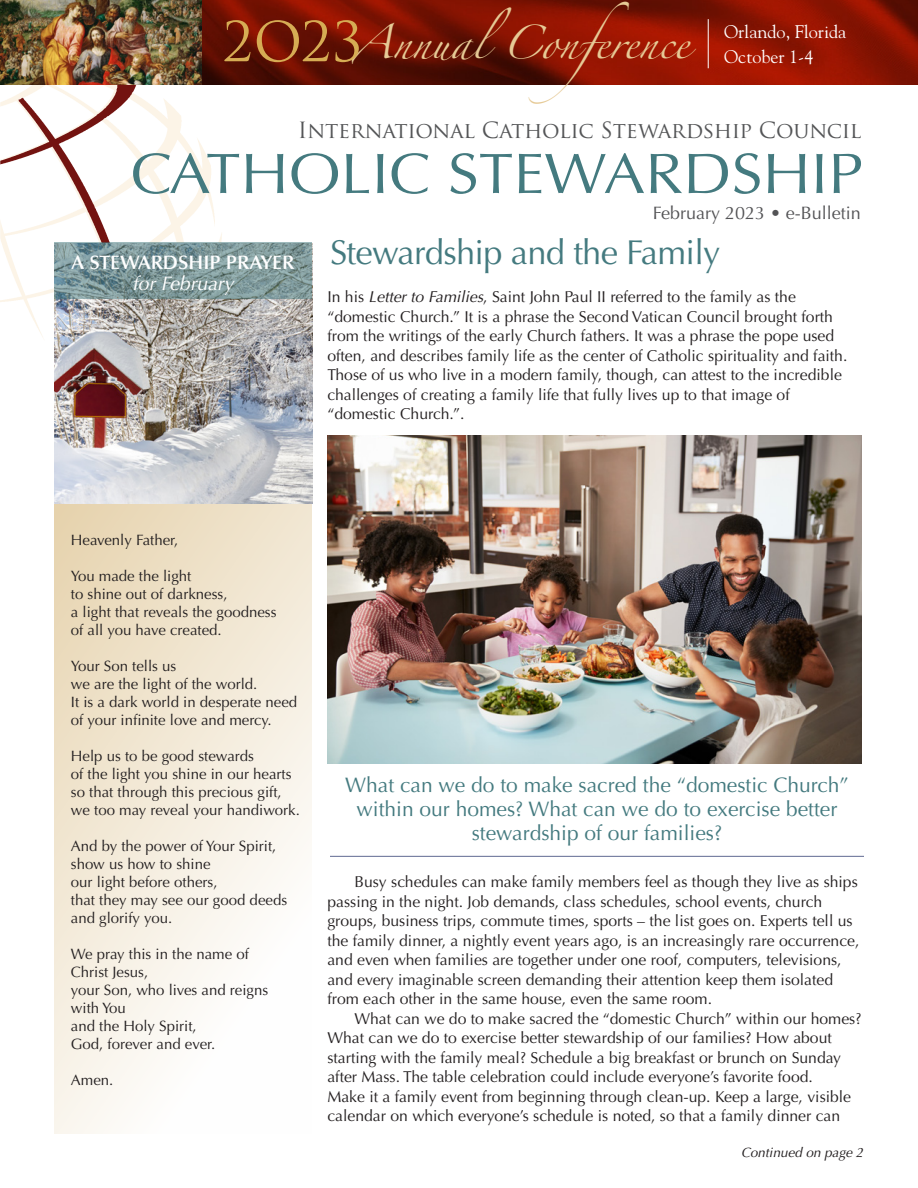
<style>
.page{position:relative;width:918px;height:1188px;background:#fff}
.page>*{position:absolute;margin:0;border:0;box-sizing:border-box;transform-origin:0 0}
.t1{font:57px "Optima";color:#447a7f;scale:1.09 1}
.t2{font:53.7px "Trajan";color:#d6ac54}
.t3{font:34.5px "Optima";letter-spacing:-.02em;color:#447a7f}
.t4{font:30.3px "Zapfino";letter-spacing:-.01em;color:#e6ca96}
.t5{font:21.75px "Trajan Pro";letter-spacing:-.01em;color:#545557}
.t6{font:21px/24px "Optima";color:#447a7f;text-align:center}
.t7{font:600 19.5px/21px "Optima";color:#fff;text-align:center}
.t8{font:18.15px "Goudy";color:#fff}
.t9{font:18px "Optima";color:#535355}
.t10{font:15.75px/19.5px "Optima";color:#231f20}
.t11{font:15px/18px "Optima";color:#231f20}
.t12{font:italic 13.5px "Optima";color:#231f20}
.s1{font-weight:400;font-style:italic}
.s2{font-style:italic}
</style>
<div class="page">
<img style="left:0;top:0;width:918px;height:84px">
<svg style="left:54px;top:504px;width:258px;height:630px"></svg>
<img style="left:0;top:57px;width:223px;height:186px">
<img style="left:0;top:58px;width:174px;height:279px">
<img style="left:327px;top:435px;width:534px;height:329px">
<hr style="left:330px;top:856px;width:534px;height:1px;background:#5f6992">
<hr style="left:708px;top:19px;width:1px;height:49px;background:#fff">
<img style="left:54px;top:299px;width:258px;height:205px">
<svg style="left:54px;top:243px;width:258px;height:56px;background:#7b9698"></svg>
<div style="left:181px;top:89px;width:83px;height:19px;background:#fff"></div>
<p class="t4" style="left:353px;top:30px;width:338px">AnnualConference</p>
<p class="t2" style="left:223px;top:9px;width:142px">2O23</p>
<p class="t8" style="left:724px;top:21px;width:124px">Orlando, Florida</p>
<p class="t8" style="left:724px;top:45px;width:91px">October 1-4</p>
<p class="t5" style="left:298px;top:117px;width:565px">International Catholic Stewardship Council</p>
<p class="t1" style="left:130px;top:141px;width:673px">CATHOLIC STEWARDSHIP</p>
<p class="t9" style="left:653px;top:203px;width:210px">February 2023 • e-Bulletin</p>
<p class="t7" style="left:72px;top:252px;width:224px">A STEWARDSHIP PRAYER <span class="s1">for February</span></p>
<p class="t3" style="left:330px;top:232px;width:392px">Stewardship and the Family</p>
<p class="t10" style="left:327px;top:287px;width:521px">In his <span class="s2">Letter to Families</span>, Saint John Paul II referred to the family as the “domestic Church.” It is a phrase the Second Vatican Council brought forth from the writings of the early Church fathers. It was a phrase the pope used often, and describes family life as the center of Catholic spirituality and faith.<br>Those of us who live in a modern family, though, can attest to the incredible challenges of creating a family life that fully lives up to that image of “domestic Church.”.</p>
<p class="t11" style="left:71px;top:531px;width:109px">Heavenly Father,</p>
<p class="t11" style="left:71px;top:567px;width:122px">You made the light</p>
<p class="t11" style="left:71px;top:585px;width:158px">to shine out of darkness,</p>
<p class="t11" style="left:71px;top:603px;width:207px">a light that reveals the goodness</p>
<p class="t11" style="left:71px;top:621px;width:152px">of all you have created.</p>
<p class="t11" style="left:71px;top:657px;width:107px">Your Son tells us</p>
<p class="t11" style="left:71px;top:675px;width:188px">we are the light of the world.</p>
<p class="t11" style="left:71px;top:693px;width:228px">It is a dark world in desperate need</p>
<p class="t11" style="left:71px;top:711px;width:202px">of your infinite love and mercy.</p>
<p class="t11" style="left:71px;top:747px;width:185px">Help us to be good stewards</p>
<p class="t11" style="left:71px;top:765px;width:222px">of the light you shine in our hearts</p>
<p class="t11" style="left:71px;top:783px;width:212px">so that through this precious gift,</p>
<p class="t11" style="left:71px;top:801px;width:230px">we too may reveal your handiwork.</p>
<p class="t11" style="left:71px;top:837px;width:207px">And by the power of Your Spirit,</p>
<p class="t11" style="left:71px;top:855px;width:141px">show us how to shine</p>
<p class="t11" style="left:71px;top:873px;width:148px">our light before others,</p>
<p class="t11" style="left:71px;top:891px;width:218px">that they may see our good deeds</p>
<p class="t11" style="left:71px;top:909px;width:103px">and glorify you.</p>
<p class="t11" style="left:71px;top:945px;width:180px">We pray this in the name of<br>Christ Jesus,</p>
<p class="t11" style="left:71px;top:981px;width:199px">your Son, who lives and reigns with You</p>
<p class="t11" style="left:71px;top:1017px;width:127px">and the Holy Spirit,</p>
<p class="t11" style="left:71px;top:1035px;width:146px">God, forever and ever.</p>
<p class="t11" style="left:71px;top:1071px;width:44px">Amen.</p>
<p class="t6" style="left:345px;top:773px;width:505px">What can we do to make sacred the “domestic Church” within our homes? What can we do to exercise better stewardship of our families?</p>
<p class="t10" style="left:327px;top:872px;width:534px;text-indent:27px">Busy schedules can make family members feel as though they live as ships passing in the night. Job demands, class schedules, school events, church groups, business trips, commute times, sports – the list goes on. Experts tell us the family dinner, a nightly event years ago, is an increasingly rare occurrence, and even when families are together under one roof, computers, televisions, and every imaginable screen demanding their attention keep them isolated from each other in the same house, even the same room.</p>
<p class="t10" style="left:327px;top:1009px;width:536px;text-indent:27px">What can we do to make sacred the “domestic Church” within our homes?<br>What can we do to exercise better stewardship of our families? How about starting with the family meal? Schedule a big breakfast or brunch on Sunday after Mass. The table celebration could include everyone’s favorite food.<br>Make it a family event from beginning through clean-up. Keep a large, visible calendar on which everyone’s schedule is noted, so that a family dinner can</p>
<p class="t12" style="left:741px;top:1145px;width:124px">Continued on page 2</p>
</div>
